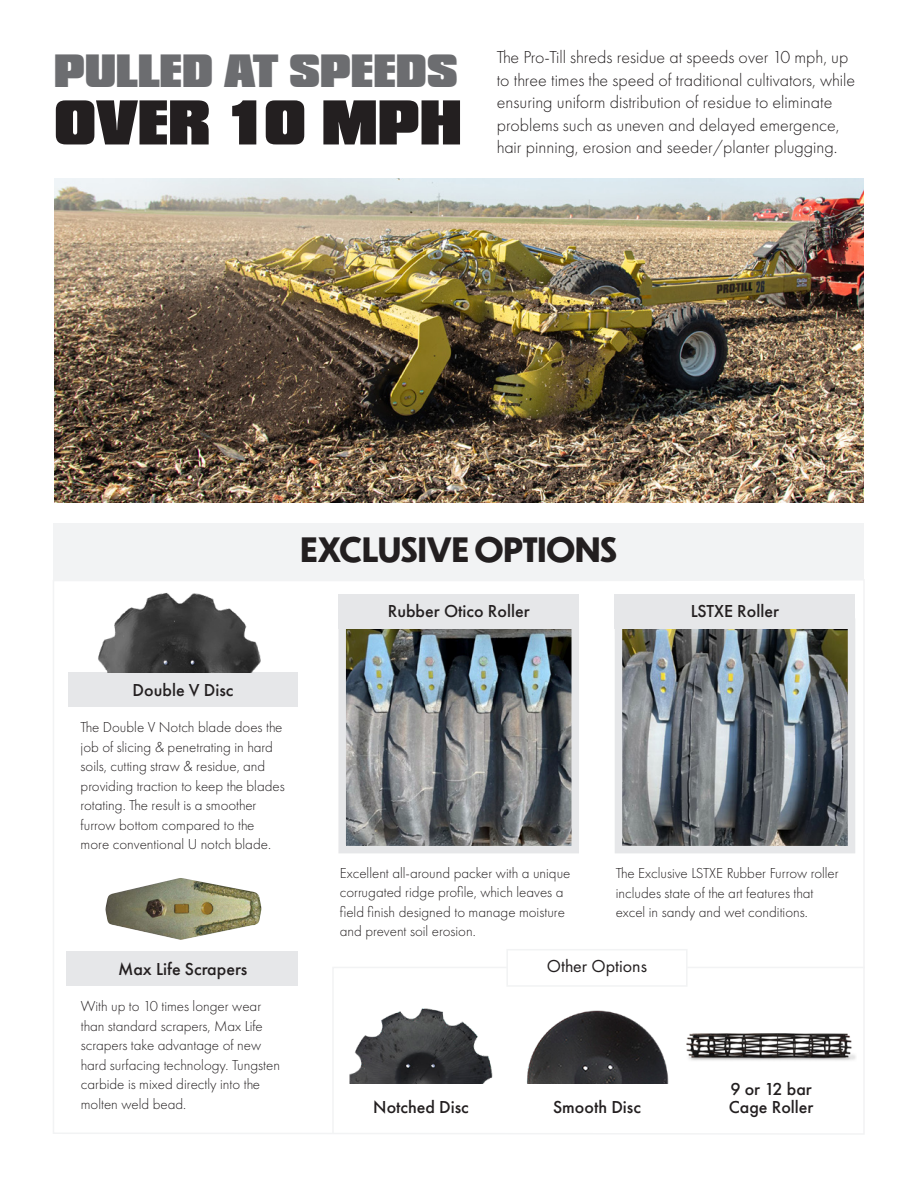
<style>
.page{position:relative;width:918px;height:1188px;background:#fff}
.page>*{position:absolute;margin:0;border:0;box-sizing:border-box;transform-origin:0 0}
.Product_Main_Page_Header{font:900 55.35px "Compacta SBOP";color:#231f20}
.Product_Main_Page_Header-2{font:900 40.8px "Compacta SBOP";color:#6c6d70}
.Dunbar_Bold_Section_Headline{font:700 33px "Dunbar Low";color:#231f20}
.Main_Paragraphs{font:300 18px/22.5px "Futura PT";color:#231f20}
.Product_Main_Page_Header-3{font:500 18px/18px "Futura PT";color:#231f20}
.Headlines_Large{font:18px "Futura PT";color:#231f20}
.Pro-Till_Exclusive_Options{font:300 15px/19.5px "Futura PT";color:#231f20}
</style>
<div class="page">
<img style="left:54px;top:178px;width:810px;height:324px">
<svg style="left:53px;top:580px;width:811px;height:554px"></svg>
<div style="left:53px;top:523px;width:811px;height:57px;background:#f2f3f4"></div>
<img style="left:611px;top:615px;width:248px;height:242px">
<div style="left:615px;top:594px;width:240px;height:34px;background:#e6e7e9"></div>
<svg style="left:335px;top:615px;width:248px;height:242px;background:#808689"></svg>
<div style="left:338px;top:594px;width:241px;height:34px;background:#e6e7e9"></div>
<div style="left:68px;top:672px;width:230px;height:34px;background:#e6e7e9"></div>
<img style="left:81px;top:582px;width:189px;height:91px">
<svg style="left:331px;top:966px;width:534px;height:168px"></svg>
<svg style="left:506px;top:948px;width:182px;height:39px"></svg>
<img style="left:346px;top:1000px;width:150px;height:84px">
<img style="left:524px;top:1003px;width:146px;height:81px">
<img style="left:687px;top:1033px;width:170px;height:28px">
<p class="Product_Main_Page_Header-2" style="left:54px;top:44px;width:405px">PULLED AT SPEEDS</p>
<p class="Product_Main_Page_Header" style="left:54px;top:87px;width:409px">OVER 10 MPH</p>
<p class="Main_Paragraphs" style="left:497px;top:46px;width:360px">The Pro-Till shreds residue at speeds over 10 mph, up to three times the speed of traditional cultivators, while ensuring uniform distribution of residue to eliminate problems such as uneven and delayed emergence, hair pinning, erosion and seeder/planter plugging.</p>
<p class="Dunbar_Bold_Section_Headline" style="left:300px;top:525px;width:318px">EXCLUSIVE OPTIONS</p>
<p class="Product_Main_Page_Header-3" style="left:388px;top:602px;width:143px">Rubber Otico Roller</p>
<p class="Product_Main_Page_Header-3" style="left:691px;top:602px;width:90px">LSTXE Roller</p>
<p class="Product_Main_Page_Header-3" style="left:133px;top:681px;width:102px">Double V Disc</p>
<p class="Pro-Till_Exclusive_Options" style="left:81px;top:718px;width:206px">The Double V Notch blade does the job of slicing &amp; penetrating in hard soils, cutting straw &amp; residue, and providing traction to keep the blades rotating. The result is a smoother furrow bottom compared to the more conventional U notch blade.</p>
<p class="Product_Main_Page_Header-3" style="left:118px;top:960px;width:131px">Max Life Scrapers</p>
<p class="Pro-Till_Exclusive_Options" style="left:81px;top:997px;width:201px">With up to 10 times longer wear than standard scrapers, Max Life scrapers take advantage of new hard surfacing technology. Tungsten carbide is mixed directly into the molten weld bead.</p>
<p class="Pro-Till_Exclusive_Options" style="left:340px;top:863px;width:232px">Excellent all-around packer with a unique corrugated ridge profile, which leaves a field finish designed to manage moisture and prevent soil erosion.</p>
<p class="Pro-Till_Exclusive_Options" style="left:616px;top:863px;width:225px">The Exclusive LSTXE Rubber Furrow roller includes state of the art features that excel in sandy and wet conditions.</p>
<p class="Headlines_Large" style="left:547px;top:955px;width:102px">Other Options</p>
<p class="Product_Main_Page_Header-3" style="left:373px;top:1098px;width:97px">Notched Disc</p>
<p class="Product_Main_Page_Header-3" style="left:553px;top:1098px;width:89px">Smooth Disc</p>
<p class="Product_Main_Page_Header-3" style="left:729px;top:1080px;width:86px">9 or 12 bar<br>Cage Roller</p>
</div>
